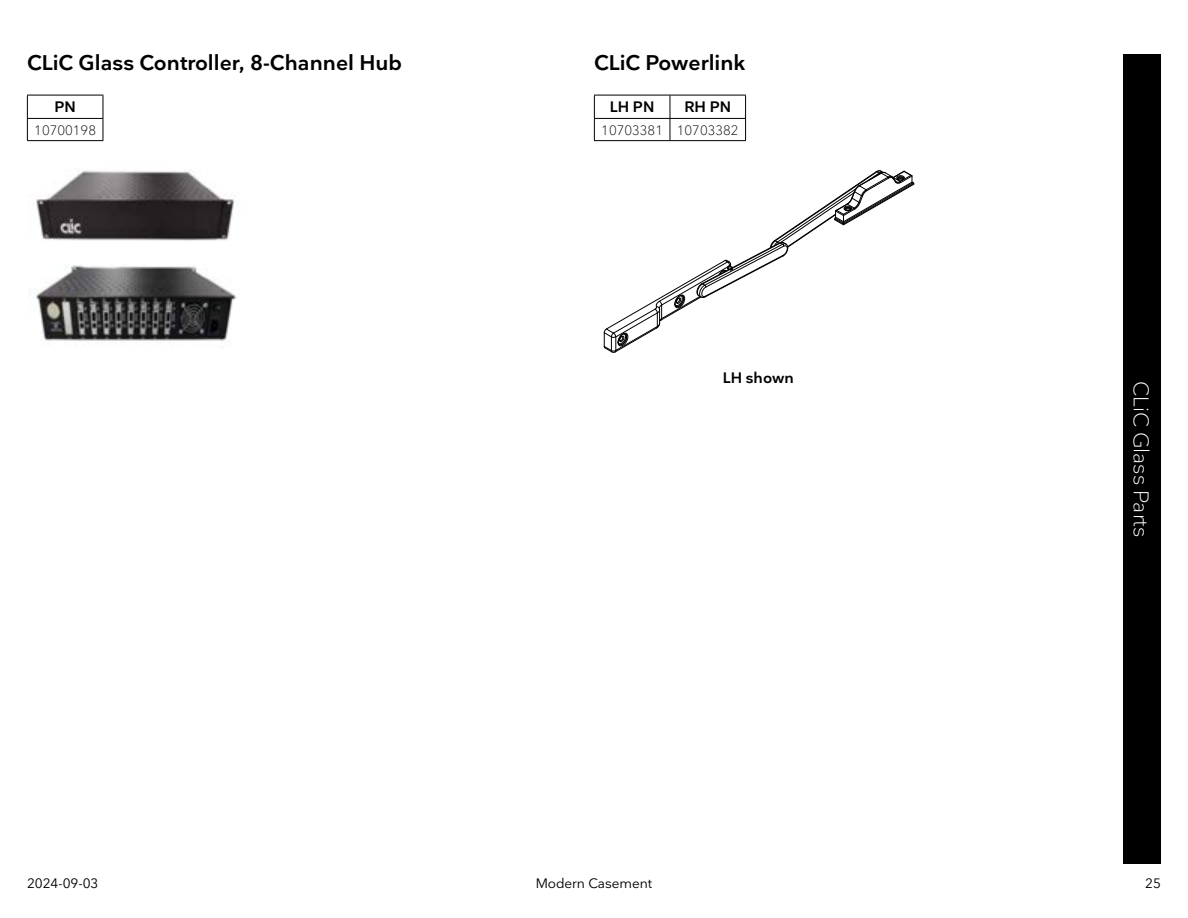
<style>
.page{position:relative;width:1188px;height:918px;background:#fff}
.page>*{position:absolute;margin:0;border:0;box-sizing:border-box;transform-origin:0 0}
.t1{font:600 21px "Nationale";color:#000101}
.t2{font:300 21px "Nationale";color:#fff}
.t3{font:600 15px "Nationale";color:#000}
.t4{font:600 15px "Nationale";color:#000101}
.t5{font:13.5px "Nationale";color:#000101}
.t6{font:300 13.5px "Nationale";color:#000}
</style>
<div class="page">
<div style="left:1123px;top:54px;width:38px;height:810px;background:#000"></div>
<svg style="left:28px;top:170px;width:209px;height:178px"></svg>
<hr style="left:27px;top:95px;width:76px;height:1px;background:#000">
<hr style="left:27px;top:118px;width:76px;height:1px;background:#000">
<svg style="left:27px;top:95px;width:1px;height:45px"></svg>
<svg style="left:103px;top:95px;width:1px;height:45px"></svg>
<hr style="left:27px;top:140px;width:76px;height:1px;background:#000">
<svg style="left:603px;top:170px;width:312px;height:183px"></svg>
<hr style="left:594px;top:95px;width:76px;height:1px;background:#000">
<hr style="left:670px;top:95px;width:76px;height:1px;background:#000">
<hr style="left:594px;top:118px;width:76px;height:1px;background:#000">
<svg style="left:594px;top:95px;width:1px;height:45px"></svg>
<hr style="left:670px;top:118px;width:76px;height:1px;background:#000">
<svg style="left:670px;top:95px;width:1px;height:45px"></svg>
<svg style="left:745px;top:95px;width:1px;height:45px"></svg>
<hr style="left:594px;top:140px;width:76px;height:1px;background:#000">
<hr style="left:670px;top:140px;width:76px;height:1px;background:#000">
<p class="t1" style="left:27px;top:49px;width:376px">CLiC Glass Controller, 8-Channel Hub</p>
<p class="t3" style="left:54px;top:98px;width:23px">PN</p>
<p class="t6" style="left:34px;top:121px;width:63px">10700198</p>
<p class="t1" style="left:594px;top:49px;width:153px">CLiC Powerlink</p>
<p class="t3" style="left:610px;top:98px;width:46px">LH PN</p>
<p class="t3" style="left:684px;top:98px;width:48px">RH PN</p>
<p class="t6" style="left:601px;top:121px;width:139px">10703381 10703382</p>
<p class="t4" style="left:723px;top:368px;width:73px">LH shown</p>
<p class="t5" style="left:27px;top:874px;width:73px">2024-09-03</p>
<p class="t5" style="left:536px;top:874px;width:118px">Modern Casement</p>
<p class="t2" style="left:1154px;top:381px;width:158px;rotate:90deg">CLiC Glass Parts</p>
<p class="t5" style="left:1145px;top:874px;width:17px">25</p>
</div>
